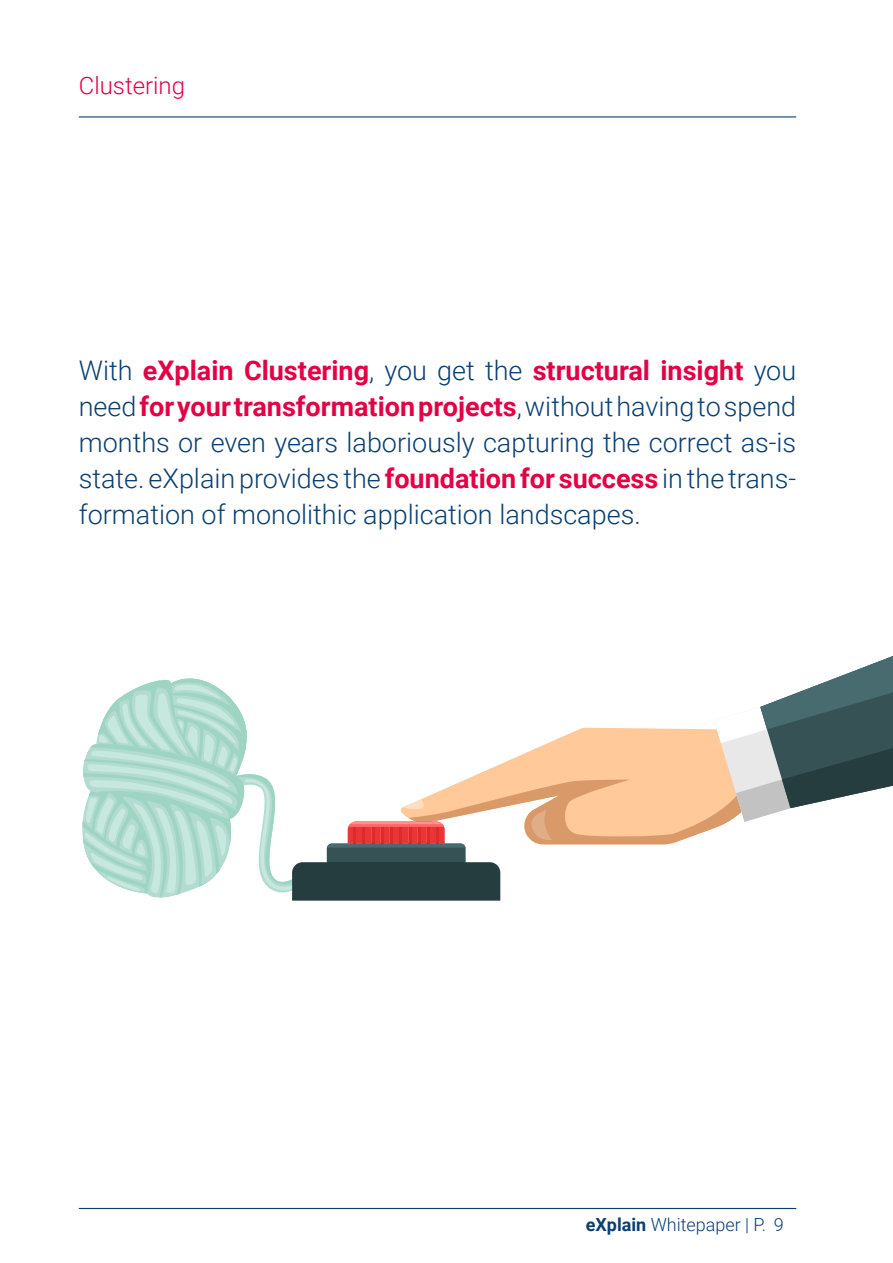
<style>
.page{position:relative;width:893px;height:1263px;background:#fff}
.page>*{position:absolute;margin:0;border:0;box-sizing:border-box;transform-origin:0 0}
.t1{font:300 27px/36px "Roboto";color:#0a3f71;text-align:justify}
.t2{font:300 24px "Roboto";color:#e40045}
.t3{font:300 18px "Roboto";color:#0a3f71}
.s1{font-weight:700;color:#e40045}
.s2{font-weight:700}
</style>
<div class="page">
<hr style="left:79px;top:1208px;width:717px;height:1px;background:#0b3f70">
<hr style="left:79px;top:116px;width:717px;height:1px;background:#0b3f70">
<svg style="left:82px;top:656px;width:811px;height:245px"></svg>
<p class="t2" style="left:79px;top:68px;width:108px">Clustering</p>
<p class="t1" style="left:79px;top:352px;width:719px">With <span class="s1">eXplain Clustering</span>, you get the <span class="s1">structural insight</span> you need <span class="s1">for your transformation projects</span>, without having to spend months or even years laboriously capturing the correct as-is state. eXplain provides the <span class="s1">foundation for success</span> in the trans&shy;formation of monolithic application landscapes.</p>
<p class="t3" style="left:586px;top:1212px;width:200px"><span class="s2">eXplain</span> Whitepaper | P. 9</p>
</div>
